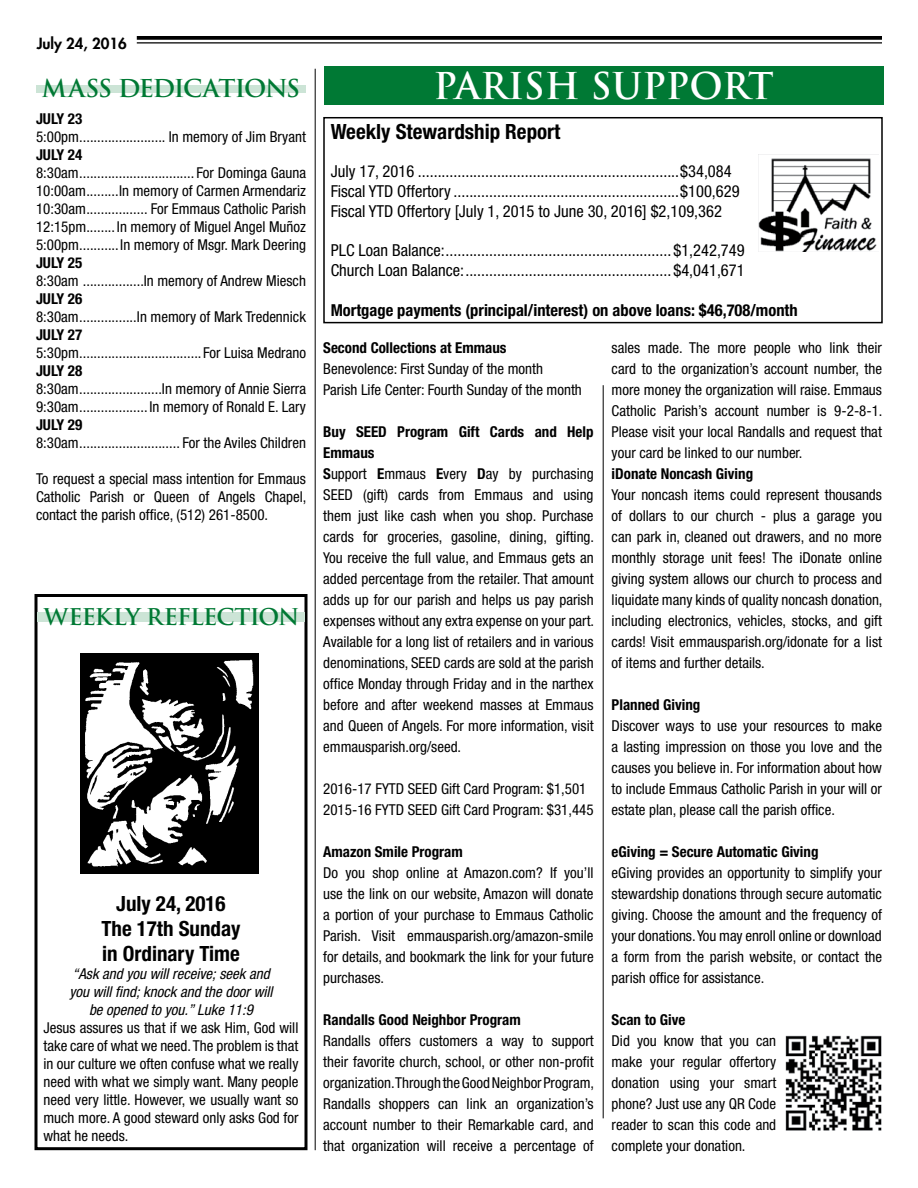
<style>
.page{position:relative;width:918px;height:1188px;background:#fff}
.page>*{position:absolute;margin:0;border:0;box-sizing:border-box;transform-origin:0 0}
.t1{font:700 36px "Trajan Pro";color:#fff}
.t2{font:700 24px "Trajan Pro";letter-spacing:-.05em;color:#007934}
.t3{font:700 22.5px "Trajan Pro";letter-spacing:-.04em;color:#007934}
.t4{font:700 condensed 21px/25.2px "Helvetica Neue LT Std";color:#000;text-align:center}
.t5{font:condensed 16.5px/19.8px "Helvetica Neue LT Std";color:#000}
.t6{font:700 condensed 16.5px "Helvetica Neue LT Std";color:#000}
.t7{font:condensed 15px/21px "Helvetica Neue LT Std";color:#000;text-align:justify}
.t8{font:700 condensed 15px "Helvetica Neue LT Std";color:#000}
.t9{font:italic condensed 15px/18px "Helvetica Neue LT Std";color:#000;text-align:center}
.t10{font:800 15px "Futura Std";color:#000}
.s1{font-weight:700}
</style>
<div class="page">
<hr style="left:315px;top:69px;width:1px;height:1081px;background:#000">
<div style="left:36px;top:85px;width:270px;height:7px;background:#cce4d6"></div>
<div style="left:324px;top:66px;width:559px;height:39px;background:#007934"></div>
<svg style="left:137px;top:36px;width:745px;height:4px;background:#0f0f0f"></svg>
<hr style="left:137px;top:42px;width:745px;height:2px;background:#000">
<img style="left:758px;top:155px;width:119px;height:96px">
<div style="left:34px;top:594px;width:274px;height:556px;border:3px solid #000"></div>
<div style="left:323px;top:117px;width:560px;height:206px;border:2px solid #000"></div>
<div style="left:37px;top:613px;width:268px;height:9px;background:#cce4d6"></div>
<img style="left:785px;top:1035px;width:97px;height:96px">
<hr style="left:603px;top:385px;width:1px;height:733px;background:#000">
<img style="left:80px;top:654px;width:179px;height:220px">
<p class="t10" style="left:37px;top:34px;width:92px">July 24, 2016</p>
<h2 class="t2" style="left:42px;top:73px;width:260px">MASS DEDICATIONS</h2>
<p class="t8" style="left:36px;top:109px;width:48px">JULY 23</p>
<p class="t7" style="left:36px;top:126px;width:271px">5:00pm........................ In memory of Jim Bryant</p>
<p class="t8" style="left:36px;top:145px;width:48px">JULY 24</p>
<p class="t7" style="left:36px;top:163px;width:271px;line-height:18px">8:30am................................ For Dominga Gauna 10:00am.........In memory of Carmen Armendariz 10:30am................. For Emmaus Catholic Parish 12:15pm........In memory of Miguel Angel Muñoz 5:00pm...........In memory of Msgr. Mark Deering</p>
<p class="t8" style="left:36px;top:253px;width:48px">JULY 25</p>
<p class="t7" style="left:36px;top:270px;width:271px">8:30am .................In memory of Andrew Miesch</p>
<p class="t8" style="left:36px;top:289px;width:48px">JULY 26</p>
<p class="t7" style="left:36px;top:306px;width:271px">8:30am................In memory of Mark Tredennick</p>
<p class="t8" style="left:36px;top:325px;width:48px">JULY 27</p>
<p class="t7" style="left:36px;top:342px;width:271px">5:30pm..................................For Luisa Medrano</p>
<p class="t8" style="left:36px;top:361px;width:48px">JULY 28</p>
<p class="t7" style="left:36px;top:379px;width:271px;line-height:18px">8:30am.......................In memory of Annie Sierra<br>9:30am................... In memory of Ronald E. Lary</p>
<p class="t8" style="left:36px;top:415px;width:48px">JULY 29</p>
<p class="t7" style="left:36px;top:432px;width:271px">8:30am............................ For the Aviles Children</p>
<p class="t7" style="left:36px;top:469px;width:272px;line-height:18px">To request a special mass intention for Emmaus Catholic Parish or Queen of Angels Chapel, contact the parish office, (512) 261-8500.</p>
<h3 class="t3" style="left:44px;top:603px;width:257px">WEEKLY REFLECTION</h3>
<h3 class="t4" style="left:101px;top:890px;width:141px">July 24, 2016<br>The 17th Sunday in Ordinary Time</h3>
<p class="t9" style="left:69px;top:965px;width:205px">“Ask and you will receive; seek and you will find; knock and the door will be opened to you.” Luke 11:9</p>
<p class="t7" style="left:43px;top:1019px;width:257px;line-height:18px">Jesus assures us that if we ask Him, God will take care of what we need. The problem is that in our culture we often confuse what we really need with what we simply want. Many people need very little. However, we usually want so much more. A good steward only asks God for what he needs.</p>
<h1 class="t1" style="left:434px;top:63px;width:342px">PARISH SUPPORT</h1>
<h3 class="t4" style="left:331px;top:119px;width:231px">Weekly Stewardship Report</h3>
<p class="t5" style="left:331px;top:161px;width:410px">July 17, 2016 ..................................................................$34,084<br>Fiscal YTD Offertory .........................................................$100,629<br>Fiscal YTD Offertory [July 1, 2015 to June 30, 2016] $2,109,362</p>
<p class="t5" style="left:331px;top:241px;width:416px">PLC Loan Balance:......................................................... $1,242,749<br>Church Loan Balance:.................................................... $4,041,671</p>
<p class="t6" style="left:331px;top:300px;width:469px">Mortgage payments (principal/interest) on above loans: $46,708/month</p>
<p class="t8" style="left:323px;top:339px;width:185px">Second Collections at Emmaus</p>
<p class="t7" style="left:323px;top:358px;width:260px">Benevolence: First Sunday of the month<br>Parish Life Center: Fourth Sunday of the month</p>
<p class="t7" style="left:323px;top:421px;width:272px;text-align:left"><span class="s1">Buy SEED Program Gift Cards and Help Emmaus<br>S</span>upport <span class="s1">E</span>mmaus <span class="s1">E</span>very <span class="s1">D</span>ay by purchasing SEED (gift) cards from Emmaus and using them just like cash when you shop. Purchase cards for groceries, gasoline, dining, gifting.<br>You receive the full value, and Emmaus gets an added percentage from the retailer. That amount adds up for our parish and helps us pay parish expenses without any extra expense on your part.<br>Available for a long list of retailers and in various denominations, SEED cards are sold at the parish office Monday through Friday and in the narthex before and after weekend masses at Emmaus and Queen of Angels. For more information, visit emmausparish.org/seed.</p>
<p class="t7" style="left:323px;top:778px;width:272px">2016-17 FYTD SEED Gift Card Program: $1,501<br>2015-16 FYTD SEED Gift Card Program: $31,445</p>
<p class="t8" style="left:323px;top:843px;width:141px">Amazon Smile Program</p>
<p class="t7" style="left:323px;top:862px;width:272px">Do you shop online at Amazon.com? If you’ll use the link on our website, Amazon will donate a portion of your purchase to Emmaus Catholic Parish. Visit emmausparish.org/amazon-smile for details, and bookmark the link for your future purchases.</p>
<p class="t8" style="left:323px;top:1011px;width:199px">Randalls Good Neighbor Program</p>
<p class="t7" style="left:323px;top:1030px;width:272px">Randalls offers customers a way to support their favorite church, school, or other non-profit organization. Through the Good Neighbor Program, Randalls shoppers can link an organization’s account number to their Remarkable card, and that organization will receive a percentage of</p>
<p class="t7" style="left:612px;top:337px;width:272px">sales made. The more people who link their card to the organization’s account number, the more money the organization will raise. Emmaus Catholic Parish’s account number is 9-2-8-1.<br>Please visit your local Randalls and request that your card be linked to our number.</p>
<p class="t8" style="left:612px;top:465px;width:143px">iDonate Noncash Giving</p>
<p class="t7" style="left:612px;top:484px;width:272px">Your noncash items could represent thousands of dollars to our church - plus a garage you can park in, cleaned out drawers, and no more monthly storage unit fees! The iDonate online giving system allows our church to process and liquidate many kinds of quality noncash donation, including electronics, vehicles, stocks, and gift cards! Visit emmausparish.org/idonate for a list of items and further details.</p>
<p class="t8" style="left:612px;top:696px;width:90px">Planned Giving</p>
<p class="t7" style="left:612px;top:715px;width:272px">Discover ways to use your resources to make a lasting impression on those you love and the causes you believe in. For information about how to include Emmaus Catholic Parish in your will or estate plan, please call the parish office.</p>
<p class="t8" style="left:612px;top:843px;width:208px">eGiving = Secure Automatic Giving</p>
<p class="t7" style="left:612px;top:862px;width:272px">eGiving provides an opportunity to simplify your stewardship donations through secure automatic giving. Choose the amount and the frequency of your donations. You may enroll online or download a form from the parish website, or contact the parish office for assistance.</p>
<p class="t8" style="left:612px;top:1011px;width:75px">Scan to Give</p>
<p class="t7" style="left:612px;top:1030px;width:166px">Did you know that you can make your regular offertory donation using your smart phone? Just use any QR Code reader to scan this code and complete your donation.</p>
</div>
